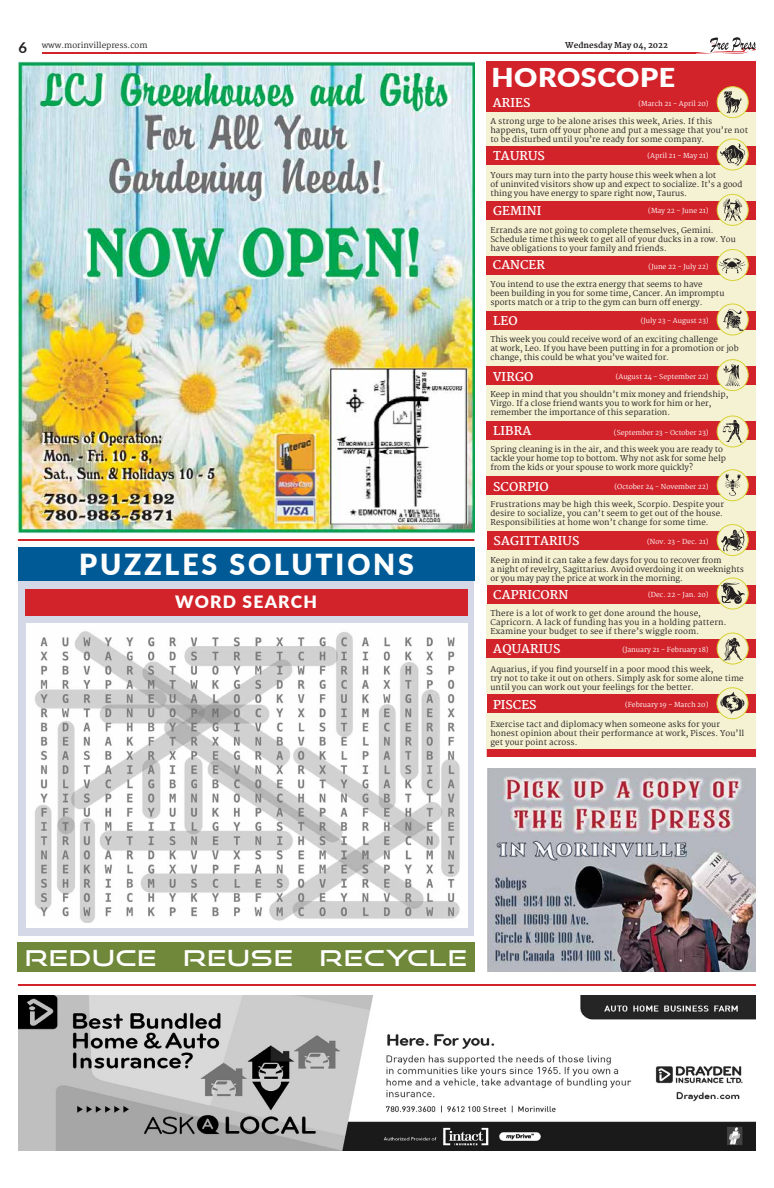
<style>
.page{position:relative;width:774px;height:1188px;background:#fff}
.page>*{position:absolute;margin:0;border:0;box-sizing:border-box;transform-origin:0 0}
.t1{font:900 29px "Lato";letter-spacing:.1em;color:#fff}
.t2{font:900 26px "Lato";letter-spacing:.02em;color:#fff;scale:1.1 1}
.t3{font:22px "Good Times Rg";letter-spacing:.05em;color:#fff;scale:1.13 1}
.t4{font:900 17px "Lato";letter-spacing:.07em;color:#fff}
.t5{font:700 12px "Martel";letter-spacing:.01em;color:#fff}
.t6{font:8px/9px "Martel";color:#231f20}
.t7{font:8px/9px "Martel";letter-spacing:.02em;color:#231f20}
.t8{font:800 8px "Martel";color:#231f20}
.t9{font:6.8px "Martel";color:#fff}
.s1{font-family:"Lato";font-weight:700;font-size:14.9px}
</style>
<div class="page">
<hr style="left:42px;top:52px;width:654px;height:2px;background:#d2232a">
<svg style="left:696px;top:37px;width:60px;height:17px"></svg>
<img style="left:487px;top:768px;width:269px;height:204px">
<div style="left:17px;top:942px;width:458px;height:30px;background:#708839"></div>
<hr style="left:18px;top:539px;width:456px;height:2px;background:#d2232a">
<hr style="left:18px;top:984px;width:738px;height:2px;background:#d2232a">
<div style="left:487px;top:749px;width:269px;height:8px;background:#d2232a"></div>
<div style="left:487px;top:62px;width:269px;height:43px;background:#d2232a"></div>
<div style="left:487px;top:110px;width:269px;height:36px;background:#f4f2d3"></div>
<div style="left:487px;top:165px;width:269px;height:36px;background:#f4f2d3"></div>
<div style="left:487px;top:220px;width:269px;height:36px;background:#f4f2d3"></div>
<div style="left:487px;top:275px;width:269px;height:36px;background:#f4f2d3"></div>
<div style="left:487px;top:330px;width:269px;height:36px;background:#f4f2d3"></div>
<div style="left:487px;top:385px;width:269px;height:36px;background:#f4f2d3"></div>
<div style="left:487px;top:440px;width:269px;height:36px;background:#f4f2d3"></div>
<div style="left:487px;top:495px;width:269px;height:36px;background:#f4f2d3"></div>
<div style="left:487px;top:549px;width:269px;height:36px;background:#f4f2d3"></div>
<div style="left:487px;top:604px;width:269px;height:36px;background:#f4f2d3"></div>
<div style="left:487px;top:658px;width:269px;height:36px;background:#f4f2d3"></div>
<div style="left:487px;top:713px;width:269px;height:36px;background:#f4f2d3"></div>
<div style="left:487px;top:146px;width:269px;height:19px;background:#d2232a"></div>
<svg style="left:717px;top:139px;width:31px;height:31px"></svg>
<div style="left:717px;top:138px;width:32px;height:33px;border:1px solid #d8d234;border-radius:50%"></div>
<svg style="left:720px;top:143px;width:25px;height:23px"></svg>
<div style="left:487px;top:476px;width:269px;height:19px;background:#d2232a"></div>
<div style="left:717px;top:470px;width:31px;height:31px;background:#f4f2d3;border-radius:50%"></div>
<div style="left:717px;top:469px;width:32px;height:32px;border:1px solid #d8d234;border-radius:50%"></div>
<svg style="left:725px;top:474px;width:15px;height:22px"></svg>
<div style="left:487px;top:695px;width:269px;height:18px;background:#d2232a"></div>
<svg style="left:717px;top:688px;width:31px;height:31px"></svg>
<div style="left:716px;top:687px;width:33px;height:32px;border:1px solid #d8d234;border-radius:50%"></div>
<svg style="left:720px;top:692px;width:25px;height:22px"></svg>
<div style="left:487px;top:421px;width:269px;height:19px;background:#d2232a"></div>
<svg style="left:717px;top:416px;width:31px;height:31px"></svg>
<div style="left:717px;top:416px;width:32px;height:32px;border:1px solid #d8d234;border-radius:50%"></div>
<svg style="left:723px;top:420px;width:20px;height:22px"></svg>
<div style="left:487px;top:311px;width:269px;height:19px;background:#d2232a"></div>
<svg style="left:717px;top:304px;width:31px;height:31px"></svg>
<div style="left:717px;top:304px;width:32px;height:32px;border:1px solid #d8d234;border-radius:50%"></div>
<svg style="left:723px;top:309px;width:20px;height:22px"></svg>
<div style="left:487px;top:201px;width:269px;height:19px;background:#d2232a"></div>
<svg style="left:717px;top:194px;width:31px;height:31px"></svg>
<div style="left:717px;top:194px;width:32px;height:32px;border:1px solid #d8d234;border-radius:50%"></div>
<svg style="left:723px;top:198px;width:19px;height:23px"></svg>
<div style="left:487px;top:585px;width:269px;height:18px;background:#d2232a"></div>
<svg style="left:717px;top:578px;width:31px;height:31px"></svg>
<div style="left:717px;top:578px;width:32px;height:32px;border:1px solid #d8d234;border-radius:50%"></div>
<svg style="left:721px;top:583px;width:24px;height:21px"></svg>
<div style="left:487px;top:256px;width:269px;height:18px;background:#d2232a"></div>
<div style="left:717px;top:250px;width:31px;height:31px;background:#f4f2d3;border-radius:50%"></div>
<div style="left:717px;top:249px;width:32px;height:32px;border:1px solid #d8d234;border-radius:50%"></div>
<svg style="left:719px;top:258px;width:26px;height:15px"></svg>
<div style="left:487px;top:93px;width:269px;height:18px;background:#d2232a"></div>
<div style="left:717px;top:87px;width:31px;height:31px;background:#f4f2d3;border-radius:50%"></div>
<div style="left:717px;top:86px;width:32px;height:32px;border:1px solid #d8d234;border-radius:50%"></div>
<svg style="left:724px;top:91px;width:17px;height:22px"></svg>
<div style="left:487px;top:639px;width:269px;height:19px;background:#d2232a"></div>
<svg style="left:717px;top:633px;width:31px;height:31px"></svg>
<div style="left:717px;top:633px;width:32px;height:32px;border:1px solid #d8d234;border-radius:50%"></div>
<svg style="left:723px;top:638px;width:19px;height:22px"></svg>
<div style="left:487px;top:366px;width:269px;height:19px;background:#d2232a"></div>
<div style="left:717px;top:360px;width:31px;height:31px;background:#f4f2d3;border-radius:50%"></div>
<div style="left:717px;top:359px;width:32px;height:32px;border:1px solid #d8d234;border-radius:50%"></div>
<svg style="left:723px;top:364px;width:17px;height:22px"></svg>
<div style="left:487px;top:531px;width:269px;height:18px;background:#d2232a"></div>
<svg style="left:717px;top:525px;width:31px;height:31px"></svg>
<div style="left:717px;top:524px;width:32px;height:32px;border:1px solid #d8d234;border-radius:50%"></div>
<svg style="left:721px;top:529px;width:23px;height:22px"></svg>
<div style="left:19px;top:579px;width:455px;height:357px;background:#d4d8e7"></div>
<div style="left:19px;top:547px;width:456px;height:34px;background:#005a96"></div>
<div style="left:25px;top:589px;width:442px;height:27px;background:#d2232a"></div>
<img style="left:26px;top:623px;width:441px;height:300px">
<img style="left:17px;top:61px;width:458px;height:473px">
<img style="left:18px;top:995px;width:737px;height:156px">
<p class="t6" style="left:18px;top:41px;width:131px"><span class="s1">6</span> www.morinvillepress.com</p>
<p class="t8" style="left:565px;top:40px;width:104px">Wednesday May 04, 2022</p>
<h2 class="t2" style="left:491px;top:58px;width:169px">HOROSCOPE</h2>
<h1 class="t1" style="left:79px;top:542px;width:336px">PUZZLES SOLUTIONS</h1>
<h3 class="t4" style="left:175px;top:589px;width:143px">WORD SEARCH</h3>
<h3 class="t5" style="left:493px;top:95px;width:39px">ARIES</h3>
<p class="t9" style="left:639px;top:99px;width:72px">(March 21 - April 20)</p>
<p class="t6" style="left:490px;top:117px;width:259px">A strong urge to be alone arises this week, Aries. If this happens, turn off your phone and put a message that you’re not to be disturbed until you’re ready for some company.</p>
<p class="t6" style="left:490px;top:171px;width:253px">Yours may turn into the party house this week when a lot<br>of uninvited visitors show up and expect to socialize. It’s a good thing you have energy to spare right now, Taurus.</p>
<p class="t6" style="left:490px;top:225px;width:247px">Errands are not going to complete themselves, Gemini.<br>Schedule time this week to get all of your ducks in a row. You have obligations to your family and friends.</p>
<p class="t6" style="left:490px;top:280px;width:235px">You intend to use the extra energy that seems to have<br>been building in you for some time, Cancer. An impromptu sports match or a trip to the gym can burn off energy.</p>
<p class="t6" style="left:490px;top:335px;width:250px">This week you could receive word of an exciting challenge<br>at work, Leo. If you have been putting in for a promotion or job change, this could be what you’ve waited for.</p>
<p class="t6" style="left:490px;top:390px;width:239px">Keep in mind that you shouldn’t mix money and friendship,<br>Virgo. If a close friend wants you to work for him or her, remember the importance of this separation.</p>
<p class="t6" style="left:490px;top:445px;width:237px">Spring cleaning is in the air, and this week you are ready to tackle your home top to bottom. Why not ask for some help from the kids or your spouse to work more quickly?</p>
<p class="t6" style="left:490px;top:500px;width:235px">Frustrations may be high this week, Scorpio. Despite your desire to socialize, you can’t seem to get out of the house.<br>Responsibilities at home won’t change for some time.</p>
<p class="t6" style="left:490px;top:555px;width:255px">Keep in mind it can take a few days for you to recover from<br>a night of revelry, Sagittarius. Avoid overdoing it on weeknights or you may pay the price at work in the morning.</p>
<p class="t7" style="left:490px;top:609px;width:238px">There is a lot of work to get done around the house,<br>Capricorn. A lack of funding has you in a holding pattern.<br>Examine your budget to see if there’s wiggle room.</p>
<p class="t6" style="left:490px;top:665px;width:255px">Aquarius, if you find yourself in a poor mood this week,<br>try not to take it out on others. Simply ask for some alone time until you can work out your feelings for the better.</p>
<p class="t6" style="left:490px;top:719px;width:255px">Exercise tact and diplomacy when someone asks for your honest opinion about their performance at work, Pisces. You’ll get your point across.</p>
<h3 class="t5" style="left:493px;top:149px;width:53px">TAURUS</h3>
<p class="t9" style="left:647px;top:152px;width:63px">(April 21 - May 21)</p>
<h3 class="t5" style="left:493px;top:204px;width:50px">GEMINI</h3>
<p class="t9" style="left:648px;top:207px;width:62px">(May 22 - June 21)</p>
<h3 class="t5" style="left:493px;top:258px;width:54px">CANCER</h3>
<p class="t9" style="left:649px;top:262px;width:61px">(June 22 - July 22)</p>
<h3 class="t5" style="left:493px;top:314px;width:26px">LEO</h3>
<p class="t9" style="left:641px;top:317px;width:69px">(July 23 - August 23)</p>
<h3 class="t5" style="left:493px;top:369px;width:42px">VIRGO</h3>
<p class="t9" style="left:616px;top:372px;width:94px">(August 24 - September 22)</p>
<h3 class="t5" style="left:493px;top:424px;width:40px">LIBRA</h3>
<p class="t9" style="left:614px;top:429px;width:96px">(September 23 - October 23)</p>
<h3 class="t5" style="left:493px;top:480px;width:57px">SCORPIO</h3>
<p class="t9" style="left:614px;top:482px;width:96px">(October 24 - November 22)</p>
<h3 class="t5" style="left:494px;top:533px;width:87px">SAGITTARIUS</h3>
<p class="t9" style="left:647px;top:537px;width:63px">(Nov. 23 - Dec. 21)</p>
<h3 class="t5" style="left:493px;top:588px;width:77px">CAPRICORN</h3>
<p class="t9" style="left:648px;top:591px;width:62px">(Dec. 22 - Jan. 20)</p>
<h3 class="t5" style="left:493px;top:642px;width:69px">AQUARIUS</h3>
<p class="t9" style="left:622px;top:646px;width:88px">(January 21 - February 18)</p>
<h3 class="t5" style="left:493px;top:698px;width:45px">PISCES</h3>
<p class="t9" style="left:625px;top:700px;width:85px">(February 19 - March 20)</p>
<h3 class="t3" style="left:25px;top:944px;width:393px">REDUCE REUSE RECYCLE</h3>
</div>
